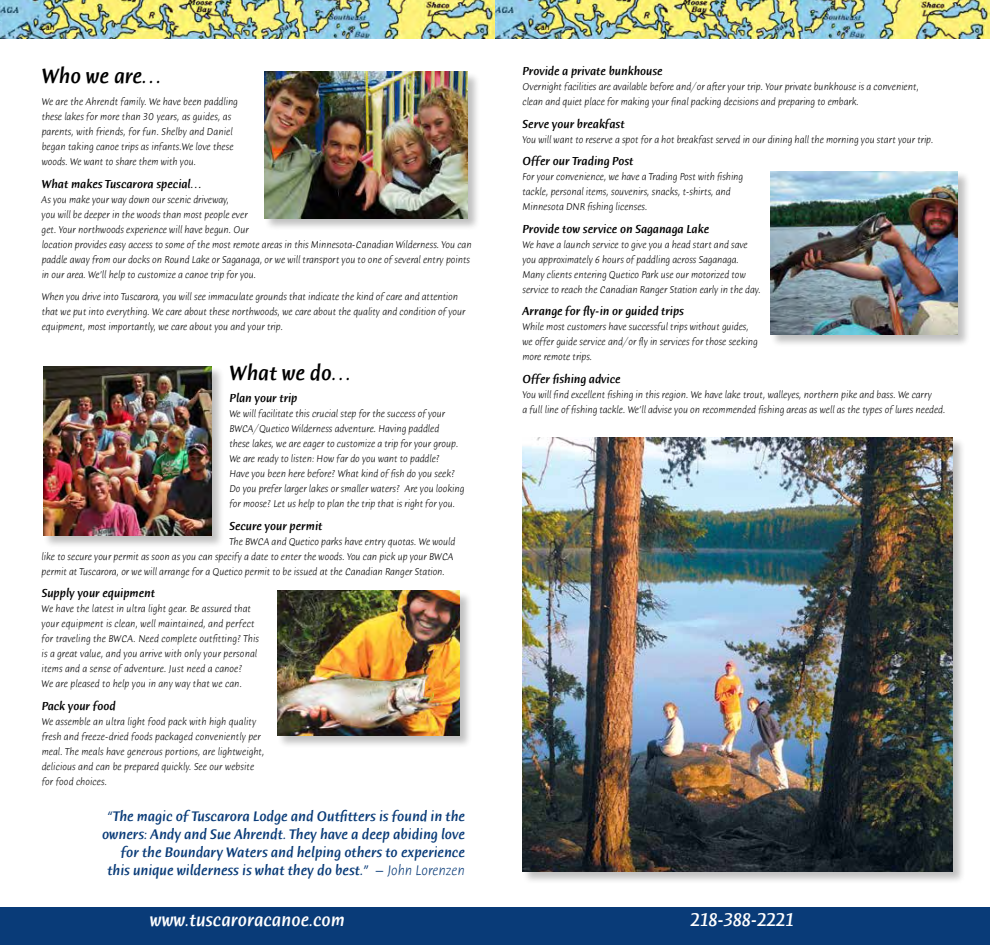
<style>
.page{position:relative;width:990px;height:945px;background:#fff}
.page>*{position:absolute;margin:0;border:0;box-sizing:border-box;transform-origin:0 0}
.t1{font:italic 500 22.5px "Humana Sans ITC";color:#000;scale:.95 1}
.t2{font:italic 500 19.88px "Humana Sans ITC";color:#fff;scale:.93 1}
.t3{font:italic 500 15px/18px "Humana Sans ITC";color:#093b78;text-align:right;scale:.96 1}
.t4{font:italic 500 12.5px "Humana Sans ITC";color:#000;scale:.96 1}
.t5{font:italic 300 10.62px/15px "Humana Sans ITC";color:#000;scale:.96 1}
.s1{font-weight:300}
</style>
<div class="page">
<img style="left:0;top:0;width:990px;height:39px">
<div style="left:264px;top:71px;width:217px;height:160px;background:#000;opacity:.25"></div>
<img style="left:265px;top:72px;width:203px;height:146px">
<div style="left:43px;top:366px;width:182px;height:183px;background:#000;opacity:.25"></div>
<img style="left:43px;top:366px;width:169px;height:169px">
<div style="left:0;top:907px;width:495px;height:38px;background:#093b78"></div>
<div style="left:495px;top:907px;width:495px;height:38px;background:#093b78"></div>
<div style="left:769px;top:171px;width:202px;height:176px;background:#000;opacity:.25"></div>
<img style="left:770px;top:171px;width:188px;height:163px">
<div style="left:522px;top:437px;width:444px;height:447px;background:#000;opacity:.25"></div>
<img style="left:522px;top:437px;width:431px;height:434px">
<div style="left:277px;top:590px;width:195px;height:158px;background:#000;opacity:.25"></div>
<img style="left:277px;top:591px;width:182px;height:144px">
<h1 class="t1" style="left:42px;top:64px;width:130px">Who we are…</h1>
<p class="t5" style="left:42px;top:95px;width:206px">We are the Ahrendt family. We have been paddling these lakes for more than 30 years, as guides, as parents, with friends, for fun. Shelby and Daniel began taking canoe trips as infants.We love these woods. We want to share them with you.</p>
<p class="t4" style="left:42px;top:177px;width:169px">What makes Tuscarora special…</p>
<p class="t5" style="left:42px;top:192px;width:449px">As you make your way down our scenic driveway,<br>you will be deeper in the woods than most people ever<br>get. Your northwoods experience will have begun. Our<br>location provides easy access to some of the most remote areas in this Minnesota-Canadian Wilderness. You can paddle away from our docks on Round Lake or Saganaga, or we will transport you to one of several entry points in our area. We’ll help to customize a canoe trip for you.</p>
<p class="t5" style="left:42px;top:290px;width:443px">When you drive into Tuscarora, you will see immaculate grounds that indicate the kind of care and attention that we put into everything. We care about these northwoods, we care about the quality and condition of your equipment, most importantly, we care about you and your trip.</p>
<h1 class="t1" style="left:229px;top:361px;width:132px">What we do…</h1>
<p class="t4" style="left:229px;top:392px;width:73px">Plan your trip</p>
<p class="t5" style="left:229px;top:407px;width:246px">We will facilitate this crucial step for the success of your BWCA/Quetico Wilderness adventure. Having paddled<br>these lakes, we are eager to customize a trip for your group.<br>We are ready to listen: How far do you want to paddle?<br>Have you been here before? What kind of fish do you seek?<br>Do you prefer larger lakes or smaller waters? Are you looking for moose? Let us help to plan the trip that is right for you.</p>
<p class="t4" style="left:229px;top:519px;width:99px">Secure your permit</p>
<p class="t5" style="left:42px;top:534px;width:432px;text-indent:188px">The BWCA and Quetico parks have entry quotas. We would like to secure your permit as soon as you can specify a date to enter the woods. You can pick up your BWCA permit at Tuscarora, or we will arrange for a Quetico permit to be issued at the Canadian Ranger Station.</p>
<p class="t4" style="left:42px;top:587px;width:120px">Supply your equipment</p>
<p class="t5" style="left:42px;top:602px;width:228px">We have the latest in ultra light gear. Be assured that your equipment is clean, well maintained, and perfect for traveling the BWCA. Need complete outfitting? This is a great value, and you arrive with only your personal items and a sense of adventure. Just need a canoe?<br>We are pleased to help you in any way that we can.</p>
<p class="t4" style="left:42px;top:699px;width:79px">Pack your food</p>
<p class="t5" style="left:42px;top:714px;width:234px">We assemble an ultra light food pack with high quality fresh and freeze-dried foods packaged conveniently per meal. The meals have generous portions, are lightweight, delicious and can be prepared quickly. See our website for food choices.</p>
<h3 class="t3" style="left:102px;top:808px;width:380px">“The magic of Tuscarora Lodge and Outfitters is found in the owners: Andy and Sue Ahrendt. They have a deep abiding love for the Boundary Waters and helping others to experience this unique wilderness is what they do best.” <span class="s1">— John Lorenzen</span></h3>
<h2 class="t2" style="left:150px;top:909px;width:211px">www.tuscaroracanoe.com</h2>
<p class="t4" style="left:522px;top:65px;width:148px">Provide a private bunkhouse</p>
<p class="t5" style="left:523px;top:80px;width:415px">Overnight facilities are available before and/or after your trip. Your private bunkhouse is a convenient, clean and quiet place for making your final packing decisions and preparing to embark.</p>
<p class="t4" style="left:522px;top:117px;width:108px">Serve your breakfast</p>
<p class="t5" style="left:523px;top:132px;width:430px">You will want to reserve a spot for a hot breakfast served in our dining hall the morning you start your trip.</p>
<p class="t4" style="left:522px;top:155px;width:117px">Offer our Trading Post</p>
<p class="t5" style="left:522px;top:170px;width:231px">For your convenience, we have a Trading Post with fishing tackle, personal items, souvenirs, snacks, t-shirts, and<br>Minnesota DNR fishing licenses.</p>
<p class="t4" style="left:522px;top:222px;width:196px">Provide tow service on Saganaga Lake</p>
<p class="t5" style="left:522px;top:237px;width:250px">We have a launch service to give you a head start and save you approximately 6 hours of paddling across Saganaga.<br>Many clients entering Quetico Park use our motorized tow service to reach the Canadian Ranger Station early in the day.</p>
<p class="t4" style="left:522px;top:305px;width:170px">Arrange for fly-in or guided trips</p>
<p class="t5" style="left:522px;top:320px;width:246px">While most customers have successful trips without guides, we offer guide service and/or fly in services for those seeking more remote trips.</p>
<p class="t4" style="left:522px;top:372px;width:104px">Offer fishing advice</p>
<p class="t5" style="left:523px;top:387px;width:442px">You will find excellent fishing in this region. We have lake trout, walleyes, northern pike and bass. We carry<br>a full line of fishing tackle. We’ll advise you on recommended fishing areas as well as the types of lures needed.</p>
<h2 class="t2" style="left:691px;top:909px;width:113px">218-388-2221</h2>
</div>
